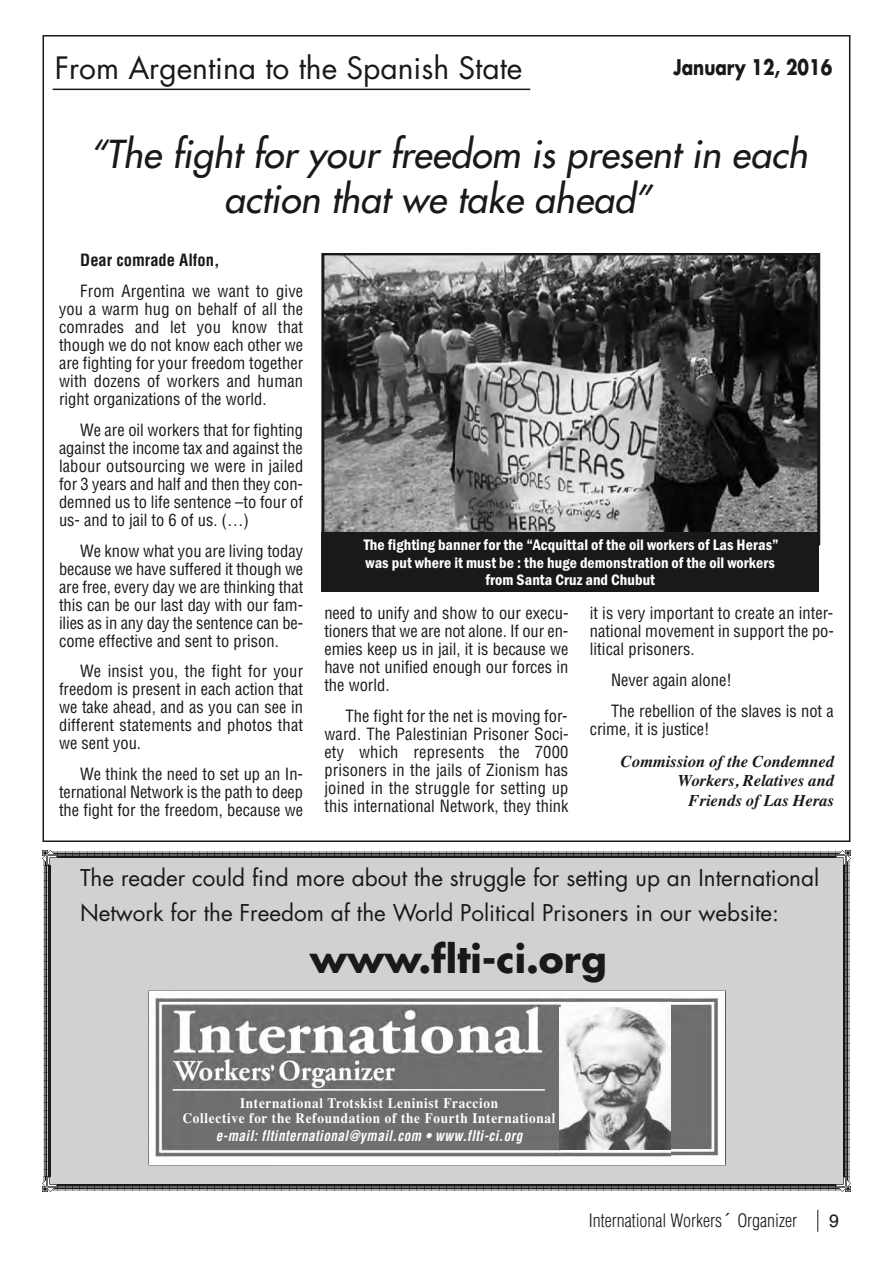
<style>
.page{position:relative;width:893px;height:1263px;background:#fff}
.page>*{position:absolute;margin:0;border:0;box-sizing:border-box;transform-origin:0 0}
.t1{font:italic 37.5px/45px "Futura";letter-spacing:.005em;color:#191919;text-align:center}
.t2{font:700 37.5px "Futura";color:#191919}
.t3{font:30px "Futura";color:#191919}
.t4{font:22.5px/34.5px "Futura";color:#191919}
.t5{font:700 21px "Futura";color:#191919;scale:.8 1}
.t6{font:300 condensed 18px "Helvetica";color:#191919}
.t7{font:18px "Helvetica";color:#191919}
.t8{font:condensed 16.5px/18px "Helvetica";color:#191919;text-align:justify}
.t9{font:italic 700 16.5px/19.5px "Times";color:#191919;text-align:right}
.t10{font:700 condensed 16.5px "Helvetica";color:#191919}
.t11{font:600 condensed 15.75px/17.2px "Franklin Gothic";letter-spacing:.005em;color:#fff;text-align:center}
.t12{font:700 14.55px/15px "Times";letter-spacing:.05em;color:#fff;text-align:center;scale:.91 1}
.t13{font:italic 700 condensed 14.55px "Helvetica";letter-spacing:.035em;color:#fff;scale:.91 1}
.s1{font-family:"Lucida Grande";font-weight:400;font-stretch:normal}
</style>
<div class="page">
<svg style="left:817px;top:1210px;width:1px;height:22px"></svg>
<img style="left:325px;top:256px;width:491px;height:276px">
<div style="left:321px;top:252px;width:499px;height:293px;border:3px solid #191919"></div>
<div style="left:321px;top:532px;width:498px;height:60px;background:#191919"></div>
<div style="left:50px;top:858px;width:793px;height:326px;background:#d1d1d1"></div>
<img style="left:43px;top:850px;width:15px;height:15px">
<svg style="left:58px;top:851px;width:777px;height:7px;background:#565656"></svg>
<img style="left:835px;top:850px;width:15px;height:15px">
<svg style="left:843px;top:865px;width:7px;height:312px;background:#565656"></svg>
<img style="left:835px;top:1177px;width:15px;height:15px">
<svg style="left:58px;top:1184px;width:777px;height:7px;background:#565656"></svg>
<img style="left:43px;top:1177px;width:15px;height:15px">
<svg style="left:43px;top:865px;width:7px;height:312px;background:#636363"></svg>
<img style="left:150px;top:992px;width:574px;height:172px">
<img style="left:559px;top:1008px;width:113px;height:141px">
<hr style="left:173px;top:1089px;width:372px;height:2px;background:#fff">
<img style="left:672px;top:994px;width:52px;height:166px">
<hr style="left:53px;top:89px;width:477px;height:1px;background:#191919">
<h2 class="t3" style="left:55px;top:54px;width:469px">From Argentina to the Spanish State</h2>
<p class="t5" style="left:674px;top:58px;width:200px">January 12, 2016</p>
<h1 class="t1" style="left:89px;top:134px;width:719px">“The fight for your freedom is present in each action that we take ahead”</h1>
<p class="t10" style="left:80px;top:254px;width:141px">Dear comrade Alfon,</p>
<p class="t8" style="left:59px;top:283px;width:246px;text-indent:21px">From Argentina we want to give you a warm hug on behalf of all the comrades and let you know that though we do not know each other we are fighting for your freedom together with dozens of workers and human right organizations of the world.</p>
<p class="t8" style="left:59px;top:422px;width:246px;text-indent:21px">We are oil workers that for fighting against the income tax and against the labour outsourcing we were in jailed for 3 years and half and then they con&shy;demned us to life sentence –to four of us- and to jail to 6 of us. (…)</p>
<p class="t8" style="left:59px;top:543px;width:246px;text-indent:21px">We know what you are living today because we have suffered it though we are free, every day we are thinking that this can be our last day with our fam&shy;ilies as in any day the sentence can be&shy;come effective and sent to prison.</p>
<p class="t8" style="left:59px;top:664px;width:246px;text-indent:21px">We insist you, the fight for your freedom is present in each action that we take ahead, and as you can see in different statements and photos that we sent you.</p>
<p class="t8" style="left:59px;top:766px;width:246px;text-indent:21px">We think the need to set up an In&shy;ternational Network is the path to deep the fight for the freedom, because we</p>
<p class="t11" style="left:364px;top:536px;width:417px">The fighting banner for the “Acquittal of the oil workers of Las Heras” was put where it must be : the huge demonstration of the oil workers from Santa Cruz and Chubut</p>
<p class="t8" style="left:324px;top:605px;width:246px">need to unify and show to our execu&shy;tioners that we are not alone. If our en&shy;emies keep us in jail, it is because we have not unified enough our forces in the world.</p>
<p class="t8" style="left:324px;top:708px;width:246px;text-indent:21px">The fight for the net is moving for&shy;ward. The Palestinian Prisoner Soci&shy;ety which represents the 7000 prisoners in the jails of Zionism has joined in the struggle for setting up this international Network, they think</p>
<p class="t8" style="left:590px;top:605px;width:246px">it is very important to create an inter&shy;national movement in support the po&shy;litical prisoners.</p>
<p class="t8" style="left:611px;top:666px;width:224px;line-height:30.8px">Never again alone!<br>The rebellion of the slaves is not a</p>
<p class="t8" style="left:590px;top:721px;width:121px">crime, it is justice!</p>
<p class="t9" style="left:621px;top:751px;width:215px">Commission of the Condemned<br>Workers, Relatives and<br>Friends of Las Heras</p>
<h3 class="t4" style="left:80px;top:862px;width:741px">The reader could find more about the struggle for setting up an International<br>Network for the Freedom af the World Political Prisoners in our website:</h3>
<h1 class="t2" style="left:310px;top:942px;width:299px">www.flti-ci.org</h1>
<p class="t12" style="left:183px;top:1095px;width:411px">International Trotskist Leninist Fraccion<br>Collective for the Refoundation of the Fourth International</p>
<p class="t13" style="left:216px;top:1129px;width:338px">e-mail: fltinternational@ymail.com • www.flti-ci.org</p>
<p class="t6" style="left:589px;top:1213px;width:210px">International Workers<span class="s1">´</span> Organizer</p>
<p class="t7" style="left:829px;top:1210px;width:12px">9</p>
</div>
